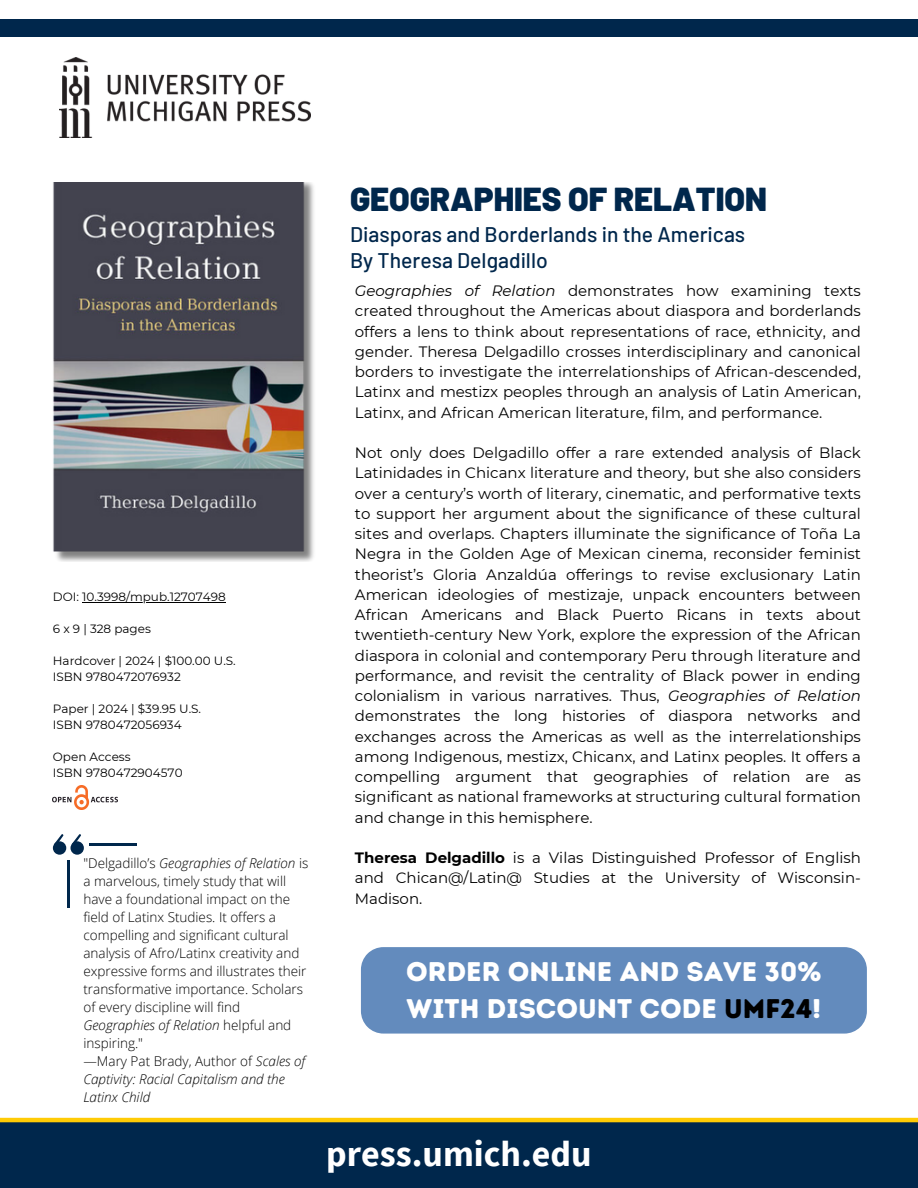
<style>
.page{position:relative;width:918px;height:1188px;background:#fff}
.page>*{position:absolute;margin:0;border:0;box-sizing:border-box;transform-origin:0 0}
.t1{font:700 36px "Source Sans Pro";color:#fff}
.t2{font:900 33.15px "Barlow";color:#00274c}
.t3{font:27px/37.2px "Intro Rust Base";color:#fff}
.t4{font:500 21.15px/25.8px "Barlow";color:#00274c}
.t5{font:15px/20.2px "Montserrat";color:#000;text-align:justify}
.t6{font:300 13.5px/18px "Open Sans";color:#000}
.t7{font:12px "Montserrat";color:#000}
.s1{font-style:italic}
.s2{font-weight:700}
.s3{color:#000}
</style>
<div class="page">
<div style="left:0;top:19px;width:918px;height:18px;background:#00274c"></div>
<img style="left:60px;top:58px;width:250px;height:80px">
<div style="left:0;top:1122px;width:918px;height:66px;background:#00274c"></div>
<img style="left:53px;top:182px;width:261px;height:379px">
<hr style="left:82px;top:602px;width:144px;height:1px;background:#000">
<div style="left:361px;top:947px;width:506px;height:87px;background:#638bbd"></div>
<hr style="left:0;top:1118px;width:918px;height:4px;background:#ffcb05">
<img style="left:53px;top:786px;width:64px;height:23px">
<div style="left:71px;top:841px;width:13px;height:14px;background:#00274c;border-radius:50%"></div>
<svg style="left:72px;top:834px;width:9px;height:10px"></svg>
<div style="left:53px;top:841px;width:13px;height:14px;background:#00274c;border-radius:50%"></div>
<svg style="left:54px;top:834px;width:10px;height:10px"></svg>
<hr style="left:67px;top:860px;width:3px;height:48px;background:#00274c">
<hr style="left:89px;top:844px;width:48px;height:2px;background:#00274c">
<p class="t7" style="left:53px;top:589px;width:174px">DOI: 10.3998/mpub.12707498</p>
<h5 class="t7" style="left:53px;top:621px;width:100px">6 x 9 | 328 pages</h5>
<h5 class="t7" style="left:53px;top:653px;width:184px">Hardcover | 2024 | $100.00 U.S.</h5>
<h5 class="t7" style="left:53px;top:669px;width:129px">ISBN 9780472076932</h5>
<p class="t7" style="left:53px;top:701px;width:150px">Paper | 2024 | $39.95 U.S.</p>
<p class="t7" style="left:53px;top:717px;width:130px">ISBN 9780472056934</p>
<p class="t7" style="left:53px;top:749px;width:79px">Open Access</p>
<p class="t7" style="left:53px;top:765px;width:131px">ISBN 9780472904570</p>
<h3 class="t6" style="left:83px;top:854px;width:226px">"Delgadillo’s <span class="s1">Geographies of Relation</span> is a marvelous, timely study that will have a foundational impact on the field of Latinx Studies. It offers a compelling and significant cultural analysis of Afro/Latinx creativity and expressive forms and illustrates their transformative importance. Scholars of every discipline will find <span class="s1">Geographies of Relation</span> helpful and inspiring."<br>—Mary Pat Brady, Author of <span class="s1">Scales of Captivity: Racial Capitalism and the Latinx Child</span></h3>
<p class="t2" style="left:350px;top:178px;width:418px">GEOGRAPHIES OF RELATION</p>
<h3 class="t4" style="left:350px;top:221px;width:397px">Diasporas and Borderlands in the Americas<br>By Theresa Delgadillo</h3>
<p class="t5" style="left:355px;top:281px;width:507px"><span class="s1">Geographies of Relation</span> demonstrates how examining texts created throughout the Americas about diaspora and borderlands offers a lens to think about representations of race, ethnicity, and gender. Theresa Delgadillo crosses interdisciplinary and canonical borders to investigate the interrelationships of African-descended, Latinx and mestizx peoples through an analysis of Latin American, Latinx, and African American literature, film, and performance.</p>
<p class="t5" style="left:355px;top:443px;width:507px">Not only does Delgadillo offer a rare extended analysis of Black Latinidades in Chicanx literature and theory, but she also considers over a century’s worth of literary, cinematic, and performative texts to support her argument about the significance of these cultural sites and overlaps. Chapters illuminate the significance of Toña La Negra in the Golden Age of Mexican cinema, reconsider feminist theorist’s Gloria Anzaldúa offerings to revise exclusionary Latin American ideologies of mestizaje, unpack encounters between African Americans and Black Puerto Ricans in texts about twentieth-century New York, explore the expression of the African diaspora in colonial and contemporary Peru through literature and performance, and revisit the centrality of Black power in ending colonialism in various narratives. Thus, <span class="s1">Geographies of Relation </span>demonstrates the long histories of diaspora networks and exchanges across the Americas as well as the interrelationships among Indigenous, mestizx, Chicanx, and Latinx peoples. It offers a compelling argument that geographies of relation are as significant as national frameworks at structuring cultural formation and change in this hemisphere.</p>
<p class="t5" style="left:355px;top:848px;width:507px"><span class="s2">Theresa Delgadillo</span> is a Vilas Distinguished Professor of English and Chican@/Latin@ Studies at the University of Wisconsin-Madison.</p>
<p class="t3" style="left:406px;top:953px;width:417px">ORDER ONLINE AND SAVE 30%<br>WITH DISCOUNT CODE <span class="s3">UMF24</span>!</p>
<p class="t1" style="left:326px;top:1130px;width:267px">press.umich.edu</p>
</div>
